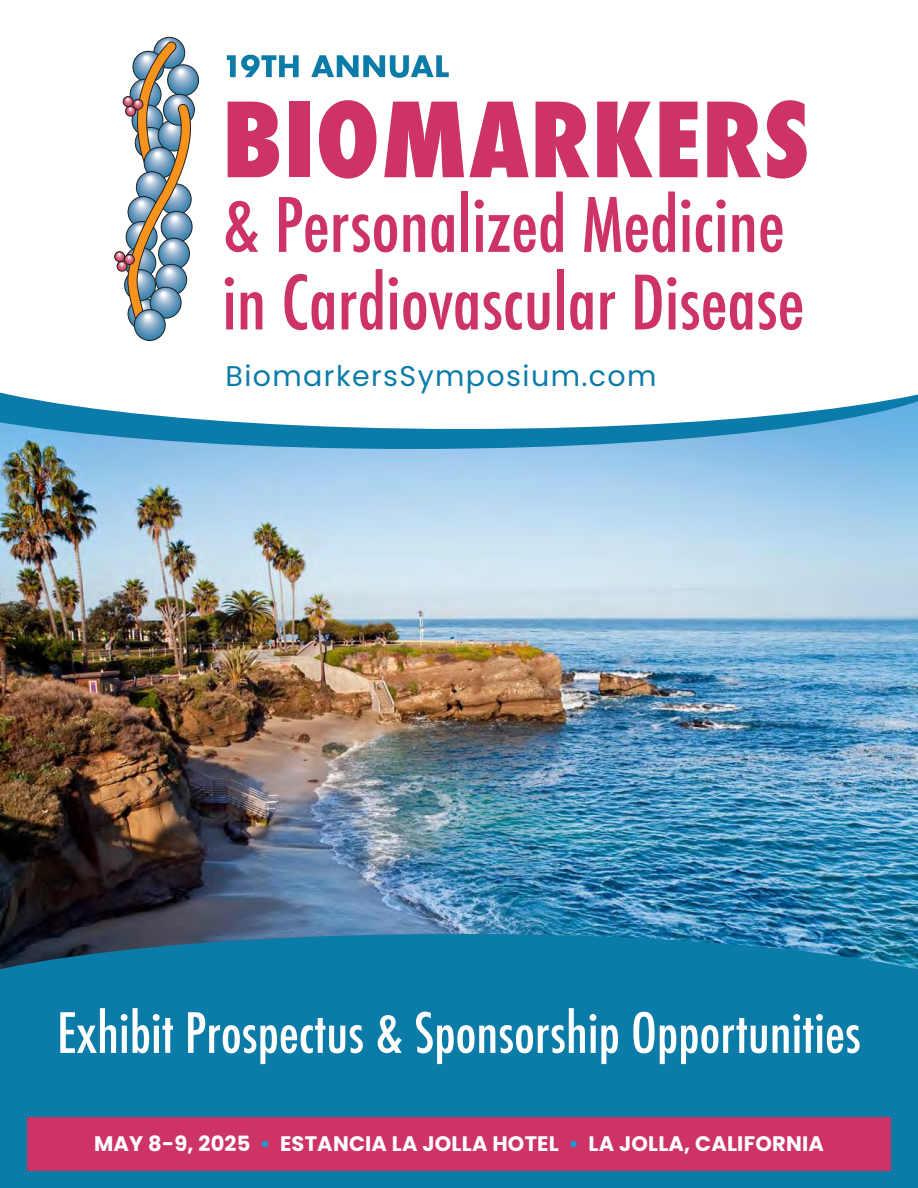
<style>
.page{position:relative;width:918px;height:1188px;background:#fff}
.page>*{position:absolute;margin:0;border:0;box-sizing:border-box;transform-origin:0 0}
.t1{font:500 condensed 54px "Futura";color:#fff}
.t2{font:28.5px "Poppins";letter-spacing:.05em;color:#0b7ba9}
.t3{font:700 21px "Poppins";letter-spacing:.01em;color:#fff}
.s1{color:#199dd7}
</style>
<div class="page">
<div style="left:0;top:927px;width:918px;height:261px;background:#0b7ba8"></div>
<img style="left:0;top:449px;width:918px;height:485px">
<svg style="left:0;top:934px;width:918px;height:36px"></svg>
<svg style="left:0;top:429px;width:918px;height:20px;background:#3f97c3"></svg>
<svg style="left:0;top:272px;width:918px;height:157px"></svg>
<div style="left:27px;top:1117px;width:864px;height:53px;background:#cd3365"></div>
<svg style="left:154px;top:37px;width:31px;height:31px"></svg>
<div style="left:153px;top:37px;width:32px;height:32px;border:1px solid #231f20;border-radius:50%"></div>
<svg style="left:168px;top:65px;width:31px;height:31px"></svg>
<div style="left:167px;top:64px;width:32px;height:32px;border:1px solid #231f20;border-radius:50%"></div>
<svg style="left:163px;top:94px;width:31px;height:31px"></svg>
<div style="left:163px;top:94px;width:32px;height:32px;border:1px solid #231f20;border-radius:50%"></div>
<div style="left:160px;top:183px;width:32px;height:32px;border:1px solid #231f20;border-radius:50%"></div>
<div style="left:161px;top:211px;width:31px;height:32px;border:1px solid #231f20;border-radius:50%"></div>
<svg style="left:134px;top:310px;width:31px;height:31px"></svg>
<div style="left:134px;top:309px;width:32px;height:32px;border:1px solid #231f20;border-radius:50%"></div>
<svg style="left:115px;top:40px;width:76px;height:287px"></svg>
<div style="left:114px;top:251px;width:11px;height:11px;border:1px solid #231f20;border-radius:50%"></div>
<svg style="left:227px;top:55px;width:72px;height:22px"></svg>
<svg style="left:311px;top:55px;width:138px;height:23px"></svg>
<svg style="left:228px;top:102px;width:51px;height:75px;background:#d4507b"></svg>
<div style="left:289px;top:102px;width:20px;height:75px;background:#cd3365"></div>
<svg style="left:319px;top:100px;width:57px;height:79px"></svg>
<svg style="left:384px;top:102px;width:145px;height:75px"></svg>
<svg style="left:536px;top:102px;width:53px;height:75px"></svg>
<svg style="left:597px;top:102px;width:56px;height:75px"></svg>
<svg style="left:660px;top:102px;width:38px;height:75px;background:#d5547d"></svg>
<svg style="left:707px;top:102px;width:54px;height:75px"></svg>
<svg style="left:767px;top:100px;width:40px;height:79px"></svg>
<svg style="left:226px;top:201px;width:32px;height:51px"></svg>
<svg style="left:279px;top:197px;width:48px;height:55px"></svg>
<svg style="left:334px;top:214px;width:63px;height:38px"></svg>
<svg style="left:403px;top:215px;width:22px;height:37px"></svg>
<svg style="left:431px;top:215px;width:23px;height:37px"></svg>
<div style="left:462px;top:192px;width:6px;height:60px;background:#cd3365"></div>
<svg style="left:475px;top:192px;width:88px;height:60px"></svg>
<svg style="left:584px;top:192px;width:91px;height:60px"></svg>
<svg style="left:681px;top:199px;width:9px;height:53px"></svg>
<svg style="left:696px;top:199px;width:30px;height:53px"></svg>
<svg style="left:732px;top:215px;width:22px;height:37px"></svg>
<svg style="left:760px;top:215px;width:23px;height:37px"></svg>
<svg style="left:225px;top:277px;width:9px;height:52px"></svg>
<svg style="left:241px;top:292px;width:21px;height:37px"></svg>
<svg style="left:284px;top:274px;width:50px;height:56px"></svg>
<svg style="left:342px;top:269px;width:40px;height:61px"></svg>
<svg style="left:389px;top:277px;width:89px;height:53px"></svg>
<svg style="left:484px;top:292px;width:38px;height:38px"></svg>
<svg style="left:528px;top:293px;width:21px;height:37px"></svg>
<div style="left:557px;top:269px;width:7px;height:60px;background:#cd3365"></div>
<svg style="left:570px;top:292px;width:23px;height:38px"></svg>
<svg style="left:600px;top:292px;width:15px;height:37px"></svg>
<svg style="left:635px;top:275px;width:117px;height:55px"></svg>
<svg style="left:758px;top:292px;width:44px;height:38px"></svg>
<p class="t2" style="left:225px;top:359px;width:433px">BiomarkersSymposium.com</p>
<p class="t1" style="left:57px;top:998px;width:805px">Exhibit Prospectus &amp; Sponsorship Opportunities</p>
<p class="t3" style="left:94px;top:1132px;width:731px">MAY 8-9, 2025 <span class="s1">•</span> ESTANCIA LA JOLLA HOTEL <span class="s1">•</span> LA JOLLA, CALIFORNIA</p>
</div>
